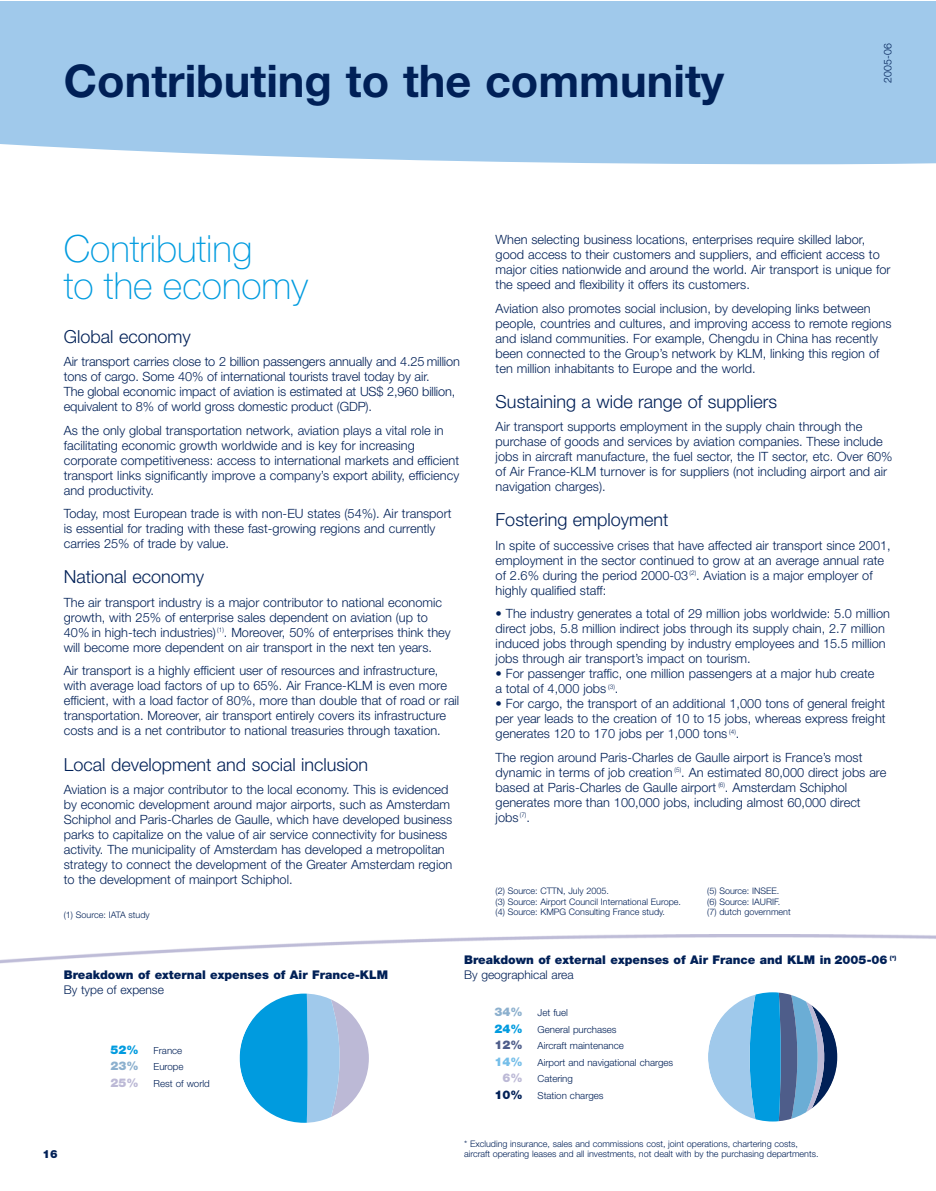
<style>
.page{position:relative;width:936px;height:1191px;background:#fff}
.page>*{position:absolute;margin:0;border:0;box-sizing:border-box;transform-origin:0 0}
.t1{font:700 45px "Helvetica Neue";color:#002057}
.t2{font:100 37.5px/37.5px "Helvetica Neue";color:#009bdf}
.t3{font:300 18px "Helvetica Neue";color:#002057}
.t4{font:300 12.75px/15px "Helvetica Neue";color:#002057}
.t5{font:900 12px/15px "Helvetica Neue";color:#002057}
.t6{font:300 12px "Helvetica Neue";color:#002057}
.t7{font:900 12px "Helvetica Neue";color:#009bdf}
.t8{font:900 12px "Helvetica Neue";color:#8cb0ce}
.t9{font:900 12px "Helvetica Neue";color:#bcb9d6}
.t10{font:900 12px "Helvetica Neue";color:#4e5d8a}
.t11{font:900 12px "Helvetica Neue";color:#75bee9}
.t12{font:900 11.25px "Helvetica Neue";color:#002057}
.t13{font:300 10.5px "Helvetica Neue";color:#002057}
.t14{font:300 9.75px/16.5px "Helvetica Neue";color:#002057}
.t15{font:300 9px/10.5px "Helvetica Neue";color:#002057}
.s1{font-weight:300}
</style>
<div class="page">
<img style="left:935px;top:1px;width:1px;height:162px">
<div style="left:0;top:1px;width:935px;height:163px;background:#a0c9eb"></div>
<svg style="left:240px;top:993px;width:129px;height:129px"></svg>
<svg style="left:708px;top:992px;width:129px;height:129px"></svg>
<h1 class="t1" style="left:64px;top:65px;width:662px">Contributing to the community</h1>
<p class="t13" style="left:883px;top:82px;width:40px;rotate:-90deg">2005-06</p>
<h2 class="t2" style="left:64px;top:233px;width:246px">Contributing<br>to the economy</h2>
<h3 class="t3" style="left:64px;top:330px;width:128px">Global economy</h3>
<p class="t4" style="left:64px;top:355px;width:397px">Air transport carries close to 2 billion passengers annually and 4.25 million tons of cargo. Some 40% of international tourists travel today by air.<br>The global economic impact of aviation is estimated at US$ 2,960 billion, equivalent to 8% of world gross domestic product (GDP).</p>
<p class="t4" style="left:64px;top:424px;width:397px">As the only global transportation network, aviation plays a vital role in facilitating economic growth worldwide and is key for increasing corporate competitiveness: access to international markets and efficient transport links significantly improve a company’s export ability, efficiency and productivity.</p>
<p class="t4" style="left:64px;top:507px;width:389px">Today, most European trade is with non-EU states (54%). Air transport is essential for trading with these fast-growing regions and currently carries 25% of trade by value.</p>
<h3 class="t3" style="left:64px;top:570px;width:142px">National economy</h3>
<p class="t4" style="left:64px;top:596px;width:388px">The air transport industry is a major contributor to national economic growth, with 25% of enterprise sales dependent on aviation (up to 40% in high-tech industries) <sup>(1)</sup>. Moreover, 50% of enterprises think they will become more dependent on air transport in the next ten years.</p>
<p class="t4" style="left:64px;top:664px;width:397px">Air transport is a highly efficient user of resources and infrastructure, with average load factors of up to 65%. Air France-KLM is even more efficient, with a load factor of 80%, more than double that of road or rail transportation. Moreover, air transport entirely covers its infrastructure costs and is a net contributor to national treasuries through taxation.</p>
<h3 class="t3" style="left:64px;top:757px;width:306px">Local development and social inclusion</h3>
<p class="t4" style="left:64px;top:783px;width:390px">Aviation is a major contributor to the local economy. This is evidenced by economic development around major airports, such as Amsterdam Schiphol and Paris-Charles de Gaulle, which have developed business parks to capitalize on the value of air service connectivity for business activity. The municipality of Amsterdam has developed a metropolitan strategy to connect the development of the Greater Amsterdam region to the development of mainport Schiphol.</p>
<p class="t15" style="left:64px;top:910px;width:87px">(1) Source: IATA study</p>
<p class="t4" style="left:495px;top:233px;width:396px">When selecting business locations, enterprises require skilled labor, good access to their customers and suppliers, and efficient access to major cities nationwide and around the world. Air transport is unique for the speed and flexibility it offers its customers.</p>
<p class="t4" style="left:495px;top:302px;width:397px">Aviation also promotes social inclusion, by developing links between people, countries and cultures, and improving access to remote regions and island communities. For example, Chengdu in China has recently been connected to the Group’s network by KLM, linking this region of ten million inhabitants to Europe and the world.</p>
<h3 class="t3" style="left:495px;top:395px;width:283px">Sustaining a wide range of suppliers</h3>
<p class="t4" style="left:495px;top:420px;width:398px">Air transport supports employment in the supply chain through the purchase of goods and services by aviation companies. These include jobs in aircraft manufacture, the fuel sector, the IT sector, etc. Over 60% of Air France-KLM turnover is for suppliers (not including airport and air navigation charges).</p>
<h3 class="t3" style="left:495px;top:513px;width:174px">Fostering employment</h3>
<p class="t4" style="left:495px;top:539px;width:396px">In spite of successive crises that have affected air transport since 2001, employment in the sector continued to grow at an average annual rate of 2.6% during the period 2000-03 <sup>(2)</sup>. Aviation is a major employer of highly qualified staff:</p>
<p class="t4" style="left:495px;top:607px;width:396px">• The industry generates a total of 29 million jobs worldwide: 5.0 million direct jobs, 5.8 million indirect jobs through its supply chain, 2.7 million induced jobs through spending by industry employees and 15.5 million jobs through air transport’s impact on tourism.</p>
<p class="t4" style="left:495px;top:667px;width:380px">• For passenger traffic, one million passengers at a major hub create a total of 4,000 jobs <sup>(3)</sup>.</p>
<p class="t4" style="left:495px;top:697px;width:391px;text-align:justify">• For cargo, the transport of an additional 1,000 tons of general freight per year leads to the creation of 10 to 15 jobs, whereas express freight generates 120 to 170 jobs per 1,000 tons <sup>(4)</sup>.</p>
<p class="t4" style="left:495px;top:751px;width:392px">The region around Paris-Charles de Gaulle airport is France’s most dynamic in terms of job creation <sup>(5)</sup>. An estimated 80,000 direct jobs are based at Paris-Charles de Gaulle airport <sup>(6)</sup>. Amsterdam Schiphol generates more than 100,000 jobs, including almost 60,000 direct jobs <sup>(7)</sup>.</p>
<p class="t15" style="left:495px;top:886px;width:187px">(2) Source: CTTN, July 2005.<br>(3) Source: Airport Council International Europe. (4) Source: KMPG Consulting France study.</p>
<p class="t15" style="left:707px;top:886px;width:85px">(5) Source: INSEE. (6) Source: IAURIF. (7) dutch government</p>
<p class="t5" style="left:64px;top:968px;width:326px">Breakdown of external expenses of Air France-KLM</p>
<p class="t6" style="left:64px;top:985px;width:102px">By type of expense</p>
<p class="t12" style="left:43px;top:1149px;width:17px">16</p>
<p class="t7" style="left:110px;top:1045px;width:30px">52%</p>
<p class="t8" style="left:110px;top:1061px;width:30px">23%</p>
<p class="t9" style="left:110px;top:1078px;width:30px">25%</p>
<p class="t14" style="left:154px;top:1042px;width:58px">France<br>Europe<br>Rest of world</p>
<p class="t5" style="left:464px;top:953px;width:434px">Breakdown of external expenses of Air France and KLM in 2005-06 <sup>(*)<br></sup><span class="s1">By geographical area</span></p>
<p class="t8" style="left:494px;top:1008px;width:30px">34%</p>
<p class="t7" style="left:494px;top:1024px;width:30px">24%</p>
<p class="t10" style="left:494px;top:1041px;width:30px">12%</p>
<p class="t11" style="left:494px;top:1057px;width:30px">14%</p>
<p class="t9" style="left:502px;top:1074px;width:22px">6%</p>
<p class="t5" style="left:494px;top:1088px;width:30px">10%</p>
<p class="t14" style="left:537px;top:1005px;width:137px">Jet fuel<br>General purchases<br>Aircraft maintenance<br>Airport and navigational charges<br>Catering<br>Station charges</p>
<p class="t15" style="left:464px;top:1139px;width:356px">* Excluding insurance, sales and commissions cost, joint operations, chartering costs, aircraft operating leases and all investments, not dealt with by the purchasing departments.</p>
</div>
